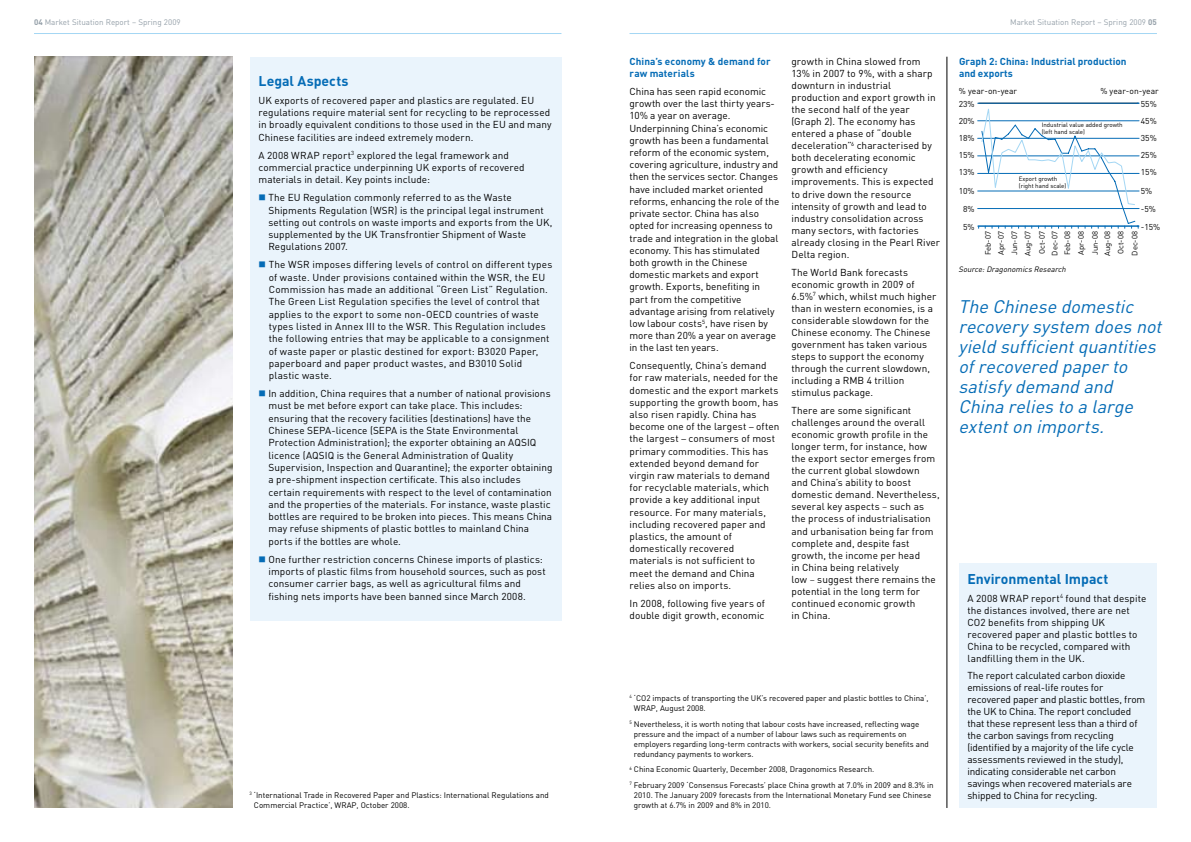
<style>
.page{position:relative;width:1191px;height:842px;background:#fff}
.page>*{position:absolute;margin:0;border:0;box-sizing:border-box;transform-origin:0 0}
.t1{font:italic 18px/20px "DIN";color:#056cb6}
.t2{font:700 14px "DIN";color:#056cb6}
.t3{font:10px/12.1px "DIN";letter-spacing:.005em;color:#000}
.t4{font:10px/12px "DIN";letter-spacing:-.015em;color:#000}
.t5{font:700 10px/12.2px "DIN";color:#056cb6}
.t6{font:8.5px/17.1px "DIN";color:#000}
.t7{font:8px/10px "DIN";color:#000}
.t8{font:8px "DIN";color:#95a0a9}
.t9{font:7.7px/13.2px "DIN";color:#000;text-align:justify}
.t10{font:italic 7.7px "DIN";color:#000}
.t11{font:6.2px/7.4px "DIN";color:#000}
.s1{font-weight:700}
.s2{color:#056cb6}
.s3{font-family:"Foundry Sans"}
.s4{font-weight:300}
</style>
<div class="page">
<hr style="left:34px;top:33px;width:527px;height:1px;background:#a4d7f4">
<hr style="left:629px;top:33px;width:528px;height:1px;background:#a4d7f4">
<div style="left:250px;top:57px;width:311px;height:564px;background:#eaf4fc"></div>
<div style="left:959px;top:564px;width:198px;height:244px;background:#eaf4fc"></div>
<hr style="left:977px;top:208px;width:162px;height:1px;background:#056cb6">
<hr style="left:977px;top:191px;width:162px;height:1px;background:#056cb6">
<hr style="left:977px;top:173px;width:162px;height:1px;background:#056cb6">
<hr style="left:977px;top:156px;width:162px;height:1px;background:#056cb6">
<hr style="left:977px;top:138px;width:162px;height:1px;background:#056cb6">
<hr style="left:977px;top:121px;width:162px;height:1px;background:#056cb6">
<hr style="left:977px;top:226px;width:161px;height:1px;background:#056cb6">
<hr style="left:977px;top:103px;width:161px;height:1px;background:#056cb6">
<svg style="left:978px;top:103px;width:161px;height:125px"></svg>
<hr style="left:946px;top:57px;width:1px;height:751px;background:#000">
<img style="left:34px;top:57px;width:198px;height:751px">
<p class="t8" style="left:34px;top:17px;width:148px"><span class="s1">04</span> Market Situation Report – Spring 2009</p>
<p class="t8" style="left:1010px;top:17px;width:148px">Market Situation Report – Spring 2009 <span class="s1">05</span></p>
<h2 class="t2" style="left:258px;top:72px;width:91px">Legal Aspects</h2>
<p class="t3" style="left:258px;top:94px;width:294px">UK exports of recovered paper and plastics are regulated. EU regulations require material sent for recycling to be reprocessed in broadly equivalent conditions to those used in the EU and many Chinese facilities are indeed extremely modern.</p>
<p class="t3" style="left:258px;top:149px;width:268px">A 2008 WRAP report<sup>3</sup> explored the legal framework and commercial practice underpinning UK exports of recovered materials in detail. Key points include:</p>
<p class="t3" style="left:268px;top:191px;width:285px;text-indent:-10px"><span class="s2">■</span> The EU Regulation commonly referred to as the Waste Shipments Regulation (WSR) is the principal legal instrument setting out controls on waste imports and exports from the UK, supplemented by the UK Transfrontier Shipment of Waste Regulations 2007.</p>
<p class="t3" style="left:269px;top:258px;width:285px;text-indent:-10px"><span class="s2">■</span> The WSR imposes differing levels of control on different types of waste. Under provisions contained within the WSR, the EU Commission has made an additional “Green List” Regulation.<br>The Green List Regulation specifies the level of control that applies to the export to some non-OECD countries of waste types listed in Annex III to the WSR. This Regulation includes the following entries that may be applicable to a consignment of waste paper or plastic destined for export: B3020 Paper, paperboard and paper product wastes, and B3010 Solid plastic waste.</p>
<p class="t3" style="left:268px;top:387px;width:286px;text-indent:-10px"><span class="s2">■</span> In addition, China requires that a number of national provisions must be met before export can take place. This includes: ensuring that the recovery facilities (destinations) have the Chinese SEPA-licence (SEPA is the State Environmental Protection Administration); the exporter obtaining an AQSIQ licence (AQSIQ is the General Administration of Quality Supervision, Inspection and Quarantine); the exporter obtaining a pre-shipment inspection certificate. This also includes certain requirements with respect to the level of contamination and the properties of the materials. For instance, waste plastic bottles are required to be broken into pieces. This means China may refuse shipments of plastic bottles to mainland China ports if the bottles are whole.</p>
<p class="t3" style="left:268px;top:553px;width:279px;text-indent:-10px"><span class="s2">■</span> One further restriction concerns Chinese imports of plastics: imports of plastic films from household sources, such as post consumer carrier bags, as well as agricultural films and fishing nets imports have been banned since March 2008.</p>
<p class="t7" style="left:254px;top:790px;width:296px;text-indent:-4px"><sup>3</sup> ‘International Trade in Recovered Paper and Plastics: International Regulations and<br>Commercial Practice’, WRAP, October 2008.</p>
<p class="t5" style="left:629px;top:55px;width:143px">China’s economy &amp; demand for raw materials</p>
<p class="t3" style="left:629px;top:85px;width:151px">China has seen rapid economic growth over the last thirty years-<br>10% a year on average.<br>Underpinning China’s economic growth has been a fundamental reform of the economic system, covering agriculture, industry and then the services sector. Changes have included market oriented reforms, enhancing the role of the private sector. China has also opted for increasing openness to trade and integration in the global economy. This has stimulated both growth in the Chinese domestic markets and export growth. Exports, benefiting in part from the competitive advantage arising from relatively low labour costs<sup>5</sup>, have risen by more than 20% a year on average in the last ten years.</p>
<p class="t3" style="left:629px;top:359px;width:151px">Consequently, China’s demand for raw materials, needed for the domestic and the export markets supporting the growth boom, has also risen rapidly. China has become one of the largest <span class="s3">–</span> often the largest <span class="s3">–</span> consumers of most primary commodities. This has extended beyond demand for virgin raw materials to demand for recyclable materials, which provide a key additional input resource. For many materials, including recovered paper and plastics, the amount of domestically recovered materials is not sufficient to meet the demand and China relies also on imports.</p>
<p class="t3" style="left:629px;top:597px;width:137px">In 2008, following five years of double digit growth, economic</p>
<p class="t3" style="left:791px;top:55px;width:150px">growth in China slowed from<br>13% in 2007 to 9%, with a sharp downturn in industrial production and export growth in the second half of the year (Graph 2). The economy has entered a phase of “double deceleration”<sup>6</sup> characterised by both decelerating economic growth and efficiency improvements. This is expected to drive down the resource intensity of growth and lead to industry consolidation across many sectors, with factories already closing in the Pearl River<br>Delta region.</p>
<p class="t3" style="left:791px;top:266px;width:146px">The World Bank forecasts economic growth in 2009 of<br>6.5%<sup>7</sup> which, whilst much higher than in western economies, is a considerable slowdown for the<br>Chinese economy. The Chinese government has taken various steps to support the economy through the current slowdown, including a RMB 4 trillion stimulus package.</p>
<p class="t3" style="left:791px;top:404px;width:150px">There are some significant challenges around the overall economic growth profile in the longer term, for instance, how the export sector emerges from the current global slowdown<br>and China’s ability to boost domestic demand. Nevertheless, several key aspects <span class="s4">–</span> such as the process of industrialisation and urbanisation being far from complete and, despite fast growth, the income per head<br>in China being relatively<br>low <span class="s4">–</span> suggest there remains the potential in the long term for continued economic growth<br>in China.</p>
<p class="t7" style="left:634px;top:693px;width:296px;text-indent:-4px"><sup>4</sup> ‘CO2 impacts of transporting the UK’s recovered paper and plastic bottles to China’,<br>WRAP, August 2008.</p>
<p class="t7" style="left:634px;top:718px;width:296px;text-indent:-4px"><sup>5</sup> Nevertheless, it is worth noting that labour costs have increased, reflecting wage pressure and the impact of a number of labour laws such as requirements on employers regarding long-term contracts with workers, social security benefits and redundancy payments to workers.</p>
<p class="t7" style="left:629px;top:761px;width:306px;line-height:15.7px"><sup>6</sup> China Economic Quarterly, December 2008, Dragonomics Research.<br><sup>7</sup> February 2009 ‘Consensus Forecasts’ place China growth at 7.0% in 2009 and 8.3% in</p>
<p class="t7" style="left:634px;top:790px;width:299px">2010. The January 2009 forecasts from the International Monetary Fund see Chinese growth at 6.7% in 2009 and 8% in 2010.</p>
<p class="t5" style="left:959px;top:55px;width:169px">Graph 2: China: Industrial production and exports</p>
<p class="t6" style="left:958px;top:85px;width:60px;line-height:12.3px">% year-on-year<br>23%</p>
<p class="t6" style="left:958px;top:112px;width:17px;text-align:justify">20% 18% 15% 13%</p>
<p class="t6" style="left:958px;top:182px;width:17px;line-height:17.6px;text-align:center">10%<br>8%<br>5%</p>
<p class="t6" style="left:1100px;top:85px;width:60px;line-height:12.3px;text-align:right">% year-on-year<br>55%</p>
<p class="t6" style="left:1140px;top:112px;width:17px;text-align:justify">45% 35% 25% 15%</p>
<p class="t6" style="left:1140px;top:182px;width:21px;line-height:17.6px">5% -5% -15%</p>
<p class="t11" style="left:1041px;top:121px;width:82px">Industrial value added growth (left hand scale)</p>
<p class="t11" style="left:1019px;top:175px;width:49px">Export growth (right hand scale)</p>
<p class="t9" style="left:981px;top:256px;width:26px;rotate:-90deg">Feb-07<br>Apr-07<br>Jun-07<br>Aug-07</p>
<p class="t9" style="left:1035px;top:256px;width:26px;line-height:12.7px;rotate:-90deg">Oct-07<br>Dec-07<br>Feb-08</p>
<p class="t9" style="left:1073px;top:255px;width:25px;line-height:13.9px;rotate:-90deg">Apr-08<br>Jun-08</p>
<p class="t9" style="left:1100px;top:256px;width:26px;rotate:-90deg">Aug-08<br>Oct-08</p>
<p class="t9" style="left:1128px;top:256px;width:26px;rotate:-90deg">Dec-08</p>
<p class="t10" style="left:958px;top:265px;width:111px">Source:Dragonomics Research</p>
<h1 class="t1" style="left:958px;top:296px;width:209px">The Chinese domestic recoverysystem does not yield sufficientquantities ofrecovered paperto satisfydemand and<br>China relies to a large extenton imports.</h1>
<h2 class="t2" style="left:967px;top:570px;width:142px">Environmental Impact</h2>
<p class="t3" style="left:967px;top:592px;width:180px">A 2008 WRAP report<sup>4</sup> found that despite the distances involved, there are net CO2 benefits from shipping UK recovered paper and plastic bottles to China to be recycled, compared with landfilling them in the UK.</p>
<p class="t4" style="left:967px;top:670px;width:179px">The report calculated carbon dioxide emissions of real-life routes for recovered paper and plastic bottles, from the UK to China. The report concluded that these represent less than a third of the carbon savings from recycling (identified by a majority of the life cycle assessments reviewed in the study), indicating considerable net carbon savings when recovered materials are shipped to China for recycling.</p>
</div>
